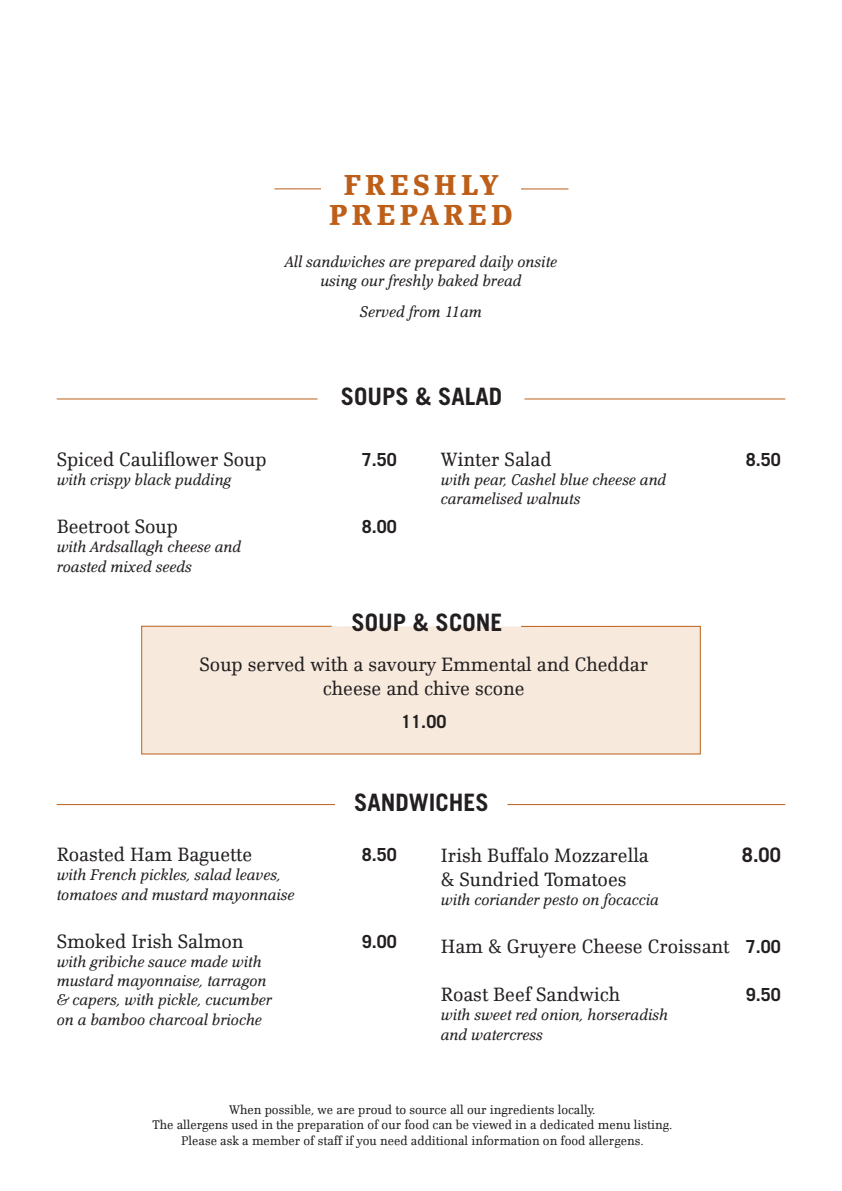
<style>
.page{position:relative;width:842px;height:1191px;background:#fff}
.page>*{position:absolute;margin:0;border:0;box-sizing:border-box;transform-origin:0 0}
.t1{font:700 30px/30px "Scherzo Std";letter-spacing:.145em;color:#bd5f19;text-align:center}
.t2{font:700 24px "Trade Gothic";color:#231f20}
.t3{font:20px/24px "Scherzo Std";color:#231f20;text-align:center}
.t4{font:700 20px "Trade Gothic";color:#231f20}
.t5{font:700 18px "Trade Gothic";color:#231f20}
.t6{font:italic 16px/19.2px "Scherzo Std";color:#231f20}
.t7{font:13px/15.6px "Scherzo Std";color:#231f20;text-align:center}
.s1{font-family:"Trade Gothic";font-weight:700;font-size:18px}
</style>
<div class="page">
<div style="left:141px;top:625px;width:560px;height:129px;background:#f7eadd"></div>
<hr style="left:524px;top:398px;width:261px;height:1px;background:#bd5f19">
<hr style="left:57px;top:398px;width:260px;height:1px;background:#bd5f19">
<hr style="left:507px;top:804px;width:278px;height:1px;background:#bd5f19">
<hr style="left:57px;top:804px;width:278px;height:1px;background:#bd5f19">
<hr style="left:274px;top:188px;width:294px;height:1px;background:#bd5f19">
<div style="left:321px;top:162px;width:200px;height:74px;background:#fff"></div>
<p class="t1" style="left:329px;top:170px;width:185px">FRESHLY<br>PREPARED</p>
<p class="t6" style="left:285px;top:252px;width:274px;text-align:center">All sandwiches are prepared daily onsite using our freshly baked bread</p>
<p class="t6" style="left:360px;top:302px;width:124px">Served from 11am</p>
<p class="t2" style="left:341px;top:382px;width:163px">SOUPS &amp; SALAD</p>
<p class="t3" style="left:57px;top:447px;width:211px">Spiced Cauliflower Soup</p>
<p class="t5" style="left:362px;top:448px;width:37px">7.50</p>
<p class="t6" style="left:57px;top:470px;width:176px">with crispy black pudding</p>
<p class="t3" style="left:57px;top:514px;width:123px">Beetroot Soup</p>
<p class="t5" style="left:362px;top:515px;width:37px">8.00</p>
<p class="t6" style="left:57px;top:537px;width:186px">with Ardsallagh cheese and roasted mixed seeds</p>
<p class="t3" style="left:441px;top:447px;width:112px">Winter Salad</p>
<p class="t5" style="left:746px;top:448px;width:37px">8.50</p>
<p class="t6" style="left:441px;top:470px;width:227px">with pear, Cashel blue cheese and</p>
<p class="t6" style="left:441px;top:489px;width:141px">caramelised walnuts</p>
<p class="t2" style="left:352px;top:608px;width:152px">SOUP &amp; SCONE</p>
<p class="t3" style="left:200px;top:652px;width:450px">Soup served with a savoury Emmental and Cheddar cheese and chive scone</p>
<p class="t5" style="left:401px;top:710px;width:47px">11.00</p>
<p class="t2" style="left:354px;top:787px;width:136px">SANDWICHES</p>
<p class="t3" style="left:57px;top:842px;width:197px">Roasted Ham Baguette</p>
<p class="t5" style="left:362px;top:843px;width:37px">8.50</p>
<p class="t6" style="left:57px;top:865px;width:239px">with French pickles, salad leaves, tomatoes and mustard mayonnaise</p>
<p class="t3" style="left:57px;top:929px;width:188px">Smoked Irish Salmon</p>
<p class="t5" style="left:362px;top:930px;width:37px">9.00</p>
<p class="t6" style="left:57px;top:952px;width:217px">with gribiche sauce made with mustard mayonnaise, tarragon &amp; capers, with pickle, cucumber on a bamboo charcoal brioche</p>
<p class="t3" style="left:441px;top:843px;width:209px">Irish Buffalo Mozzarella</p>
<p class="t4" style="left:742px;top:842px;width:40px">8.00</p>
<p class="t3" style="left:441px;top:867px;width:187px">&amp; Sundried Tomatoes</p>
<p class="t6" style="left:441px;top:890px;width:220px">with coriander pesto on focaccia</p>
<p class="t3" style="left:441px;top:934px;width:341px">Ham &amp; Gruyere Cheese Croissant <span class="s1">7.00</span></p>
<p class="t3" style="left:441px;top:982px;width:181px">Roast Beef Sandwich</p>
<p class="t5" style="left:746px;top:983px;width:37px">9.50</p>
<p class="t6" style="left:441px;top:1005px;width:229px">with sweet red onion, horseradish and watercress</p>
<p class="t7" style="left:229px;top:1101px;width:368px">When possible, we are proud to source all our ingredients locally.</p>
<p class="t7" style="left:152px;top:1117px;width:521px">The allergens used in the preparation of our food can be viewed in a dedicated menu listing.<br>Please ask a member of staff if you need additional information on food allergens.</p>
</div>
